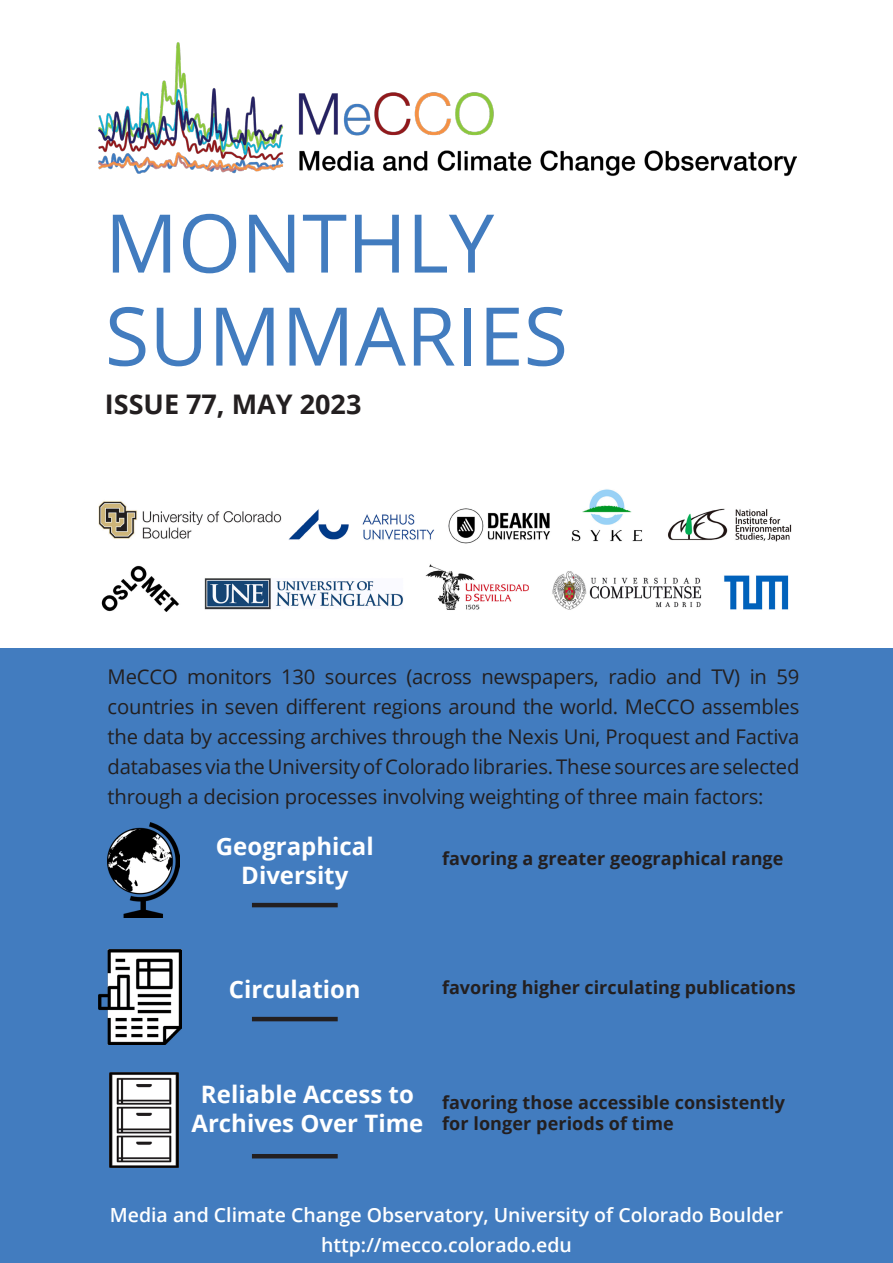
<style>
.page{position:relative;width:893px;height:1263px;background:#fff}
.page>*{position:absolute;margin:0;border:0;box-sizing:border-box;transform-origin:0 0}
.Page_Header_-_Blue{font:81px/93px "Open Sans";color:#427cbf}
.Page_Header_-_Black{font:700 27px "Open Sans";color:#231f20}
.Page_Section_Title{font:700 24px/28.8px "Open Sans";color:#fff;text-align:center}
.Page_Header_Subtext{font:20.25px/30px "Open Sans";letter-spacing:-.01em;color:#231f20;text-align:justify}
.Page_Header_Subtext-2{font:600 19.5px/30px "Open Sans";color:#fff;text-align:center}
.Page_Body_Text_-_Bla{font:700 18px/21px "Open Sans";letter-spacing:.005em;color:#231f20}
</style>
<div class="page">
<div style="left:0;top:648px;width:893px;height:615px;background:#427cbf"></div>
<hr style="left:252px;top:903px;width:86px;height:4px;background:#231f20">
<hr style="left:252px;top:1017px;width:86px;height:4px;background:#231f20">
<img style="left:99px;top:43px;width:697px;height:133px">
<img style="left:107px;top:822px;width:73px;height:95px">
<img style="left:98px;top:950px;width:84px;height:94px">
<img style="left:110px;top:1073px;width:69px;height:95px">
<img style="left:98px;top:489px;width:694px;height:123px">
<hr style="left:252px;top:1154px;width:86px;height:4px;background:#231f20">
<p class="Page_Header_-_Blue" style="left:105px;top:195px;width:465px">MONTHLY<br>SUMMARIES</p>
<p class="Page_Header_-_Black" style="left:105px;top:385px;width:258px">ISSUE 77, MAY 2023</p>
<p class="Page_Header_Subtext" style="left:108px;top:661px;width:693px">MeCCO monitors 130 sources (across newspapers, radio and TV) in 59 countries in seven different regions around the world. MeCCO assembles the data by accessing archives through the Nexis Uni, Proquest and Factiva databases via the University of Colorado libraries. These sources are selected through a decision processes involving weighting of three main factors:</p>
<p class="Page_Section_Title" style="left:216px;top:831px;width:159px">Geographical<br>Diversity</p>
<p class="Page_Section_Title" style="left:229px;top:975px;width:133px">Circulation</p>
<p class="Page_Body_Text_-_Bla" style="left:442px;top:847px;width:343px">favoring a greater geographical range</p>
<p class="Page_Body_Text_-_Bla" style="left:442px;top:976px;width:355px">favoring higher circulating publications</p>
<p class="Page_Section_Title" style="left:191px;top:1079px;width:233px">Reliable Access to<br>Archives Over Time</p>
<p class="Page_Body_Text_-_Bla" style="left:442px;top:1091px;width:344px">favoring those accessible consistently for longer periods of time</p>
<p class="Page_Header_Subtext-2" style="left:110px;top:1199px;width:675px">Media and Climate Change Observatory, University of Colorado Boulder http://mecco.colorado.edu</p>
</div>
